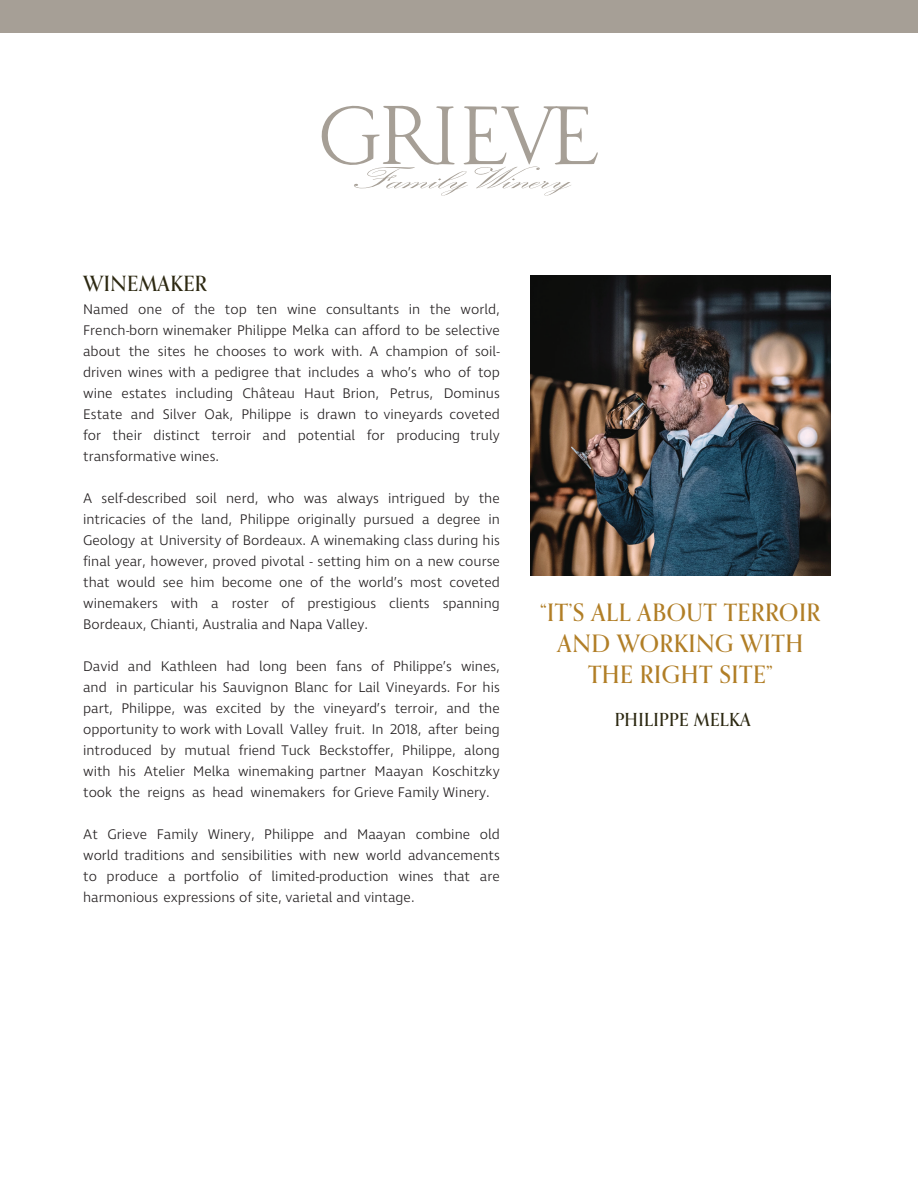
<style>
.page{position:relative;width:918px;height:1188px;background:#fff}
.page>*{position:absolute;margin:0;border:0;box-sizing:border-box;transform-origin:0 0}
.t1{font:500 24px/31.2px "Orpheus Pro";letter-spacing:.02em;color:#b17e26;text-align:center}
.t2{font:500 21px "Orpheus Pro";letter-spacing:.02em;color:#2c2811}
.t3{font:500 18px "Orpheus Pro";letter-spacing:.02em;color:#2c2811}
.t4{font:300 14.25px/21px "Ingra";color:#231f20;text-align:justify}
</style>
<div class="page">
<svg style="left:321px;top:105px;width:277px;height:91px"></svg>
<div style="left:0;top:0;width:918px;height:32px;background:#a69f96"></div>
<img style="left:530px;top:275px;width:301px;height:301px">
<h2 class="t2" style="left:83px;top:271px;width:126px">WINEMAKER</h2>
<p class="t4" style="left:83px;top:300px;width:418px">Named one of the top ten wine consultants in the world, French-born winemaker Philippe Melka can afford to be selective about the sites he chooses to work with. A champion of soil&shy;driven wines with a pedigree that includes a who’s who of top wine estates including Château Haut Brion, Petrus, Dominus Estate and Silver Oak, Philippe is drawn to vineyards coveted for their distinct terroir and potential for producing truly transformative wines.</p>
<p class="t4" style="left:83px;top:489px;width:418px">A self-described soil nerd, who was always intrigued by the intricacies of the land, Philippe originally pursued a degree in Geology at University of Bordeaux. A winemaking class during his final year, however, proved pivotal - setting him on a new course that would see him become one of the world’s most coveted winemakers with a roster of prestigious clients spanning Bordeaux, Chianti, Australia and Napa Valley.</p>
<p class="t4" style="left:83px;top:657px;width:418px">David and Kathleen had long been fans of Philippe’s wines, and in particular his Sauvignon Blanc for Lail Vineyards. For his part, Philippe, was excited by the vineyard’s terroir, and the opportunity to work with Lovall Valley fruit. In 2018, after being introduced by mutual friend Tuck Beckstoffer, Philippe, along with his Atelier Melka winemaking partner Maayan Koschitzky took the reigns as head winemakers for Grieve Family Winery.</p>
<p class="t4" style="left:83px;top:825px;width:418px">At Grieve Family Winery, Philippe and Maayan combine old world traditions and sensibilities with new world advancements to produce a portfolio of limited-production wines that are harmonious expressions of site, varietal and vintage.</p>
<h1 class="t1" style="left:540px;top:596px;width:282px">“IT’S ALL ABOUT TERROIR<br>AND WORKING WITH<br>THE RIGHT SITE”</h1>
<p class="t3" style="left:615px;top:709px;width:138px">PHILIPPE MELKA</p>
</div>
